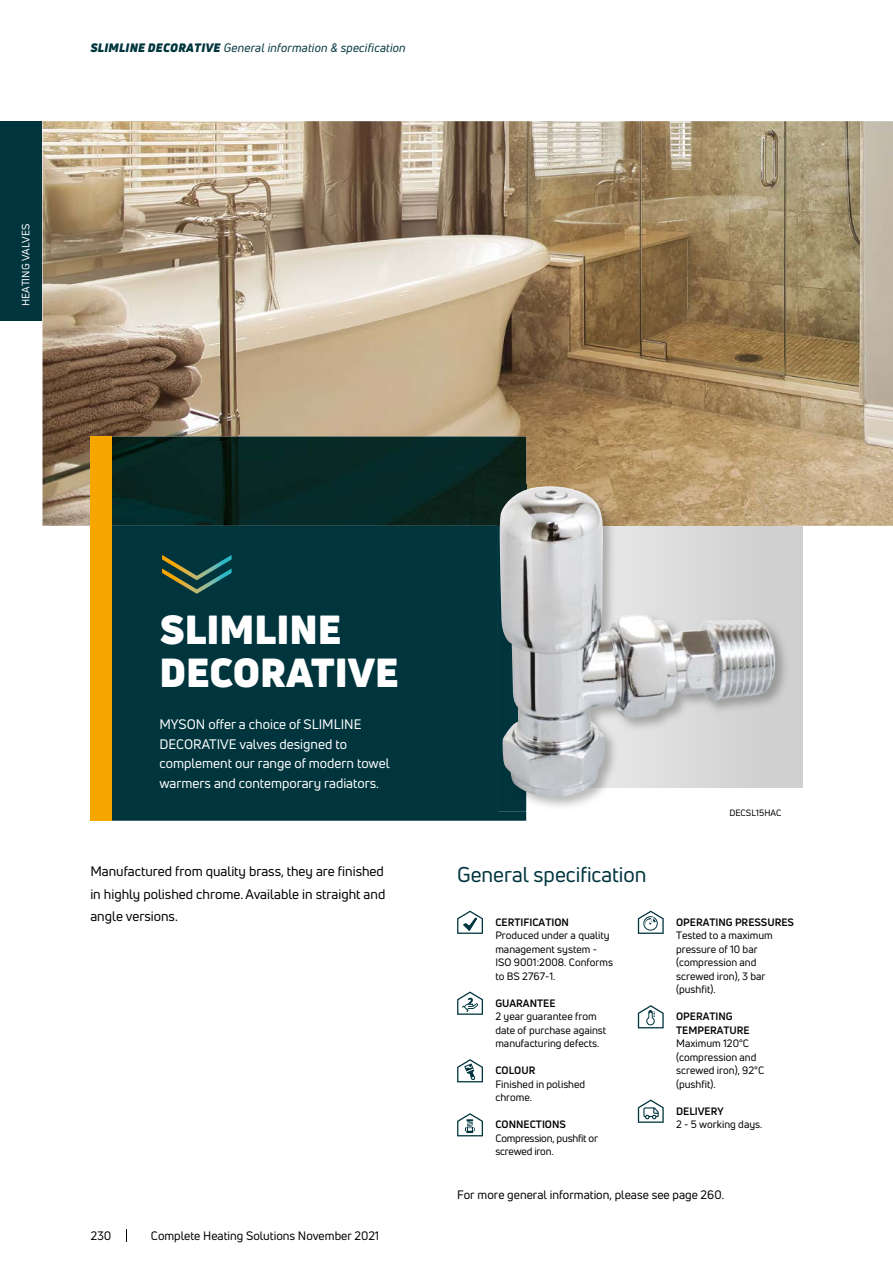
<style>
.page{position:relative;width:893px;height:1263px;background:#fff}
.page>*{position:absolute;margin:0;border:0;box-sizing:border-box;transform-origin:0 0}
.t1{font:900 39.75px/43.5px "Uni Neue";color:#fff}
.t2{font:21px "Uni Neue";color:#00353e}
.t3{font:13.5px/19.5px "Uni Neue";color:#fff}
.t4{font:13.5px/22.5px "Uni Neue";color:#000;text-align:justify}
.t5{font:12px "Uni Neue";color:#000}
.t6{font:italic 12px "Uni Neue";letter-spacing:.02em;color:#00353e}
.t7{font:10.5px/13.5px "Uni Neue";color:#000}
.t8{font:700 10.5px/13.5px "Uni Neue";color:#000}
.t9{font:10.5px/13.5px "Uni Neue";letter-spacing:-.02em;color:#000}
.t10{font:10.5px "Uni Neue";color:#fff}
.t11{font:9px "Uni Neue";color:#000}
.s1{font-weight:900}
</style>
<div class="page">
<div style="left:0;top:121px;width:43px;height:200px;background:#00353e"></div>
<svg style="left:126px;top:1229px;width:1px;height:13px"></svg>
<div style="left:790px;top:526px;width:13px;height:262px;background:#d0d0d0"></div>
<img style="left:43px;top:121px;width:850px;height:405px">
<svg style="left:457px;top:910px;width:26px;height:24px"></svg>
<svg style="left:457px;top:991px;width:26px;height:24px"></svg>
<svg style="left:457px;top:1059px;width:26px;height:23px"></svg>
<svg style="left:457px;top:1113px;width:26px;height:23px"></svg>
<svg style="left:638px;top:910px;width:26px;height:24px"></svg>
<svg style="left:638px;top:1005px;width:26px;height:23px"></svg>
<svg style="left:638px;top:1099px;width:26px;height:24px"></svg>
<div style="left:112px;top:526px;width:414px;height:295px;background:#00353e"></div>
<img style="left:112px;top:436px;width:414px;height:90px">
<div style="left:90px;top:436px;width:22px;height:385px;background:#f7a600"></div>
<svg style="left:162px;top:555px;width:70px;height:39px;background:#265147"></svg>
<img style="left:498px;top:484px;width:292px;height:327px">
<img style="left:499px;top:486px;width:277px;height:312px">
<p class="t6" style="left:90px;top:40px;width:317px"><span class="s1">SLIMLINE DECORATIVE</span> General information &amp; specification</p>
<p class="t10" style="left:19px;top:306px;width:84px;rotate:-90deg">HEATING VALVES</p>
<h1 class="t1" style="left:159px;top:607px;width:241px">SLIMLINE<br>DECORATIVE</h1>
<p class="t3" style="left:159px;top:714px;width:232px">MYSON offer a choice of SLIMLINE DECORATIVE valves designed to complement our range of modern towel warmers and contemporary radiators.</p>
<p class="t4" style="left:90px;top:860px;width:296px">Manufactured from quality brass, they are finished in highly polished chrome. Available in straight and angle versions.</p>
<h2 class="t2" style="left:457px;top:861px;width:191px">General specification</h2>
<p class="t8" style="left:495px;top:915px;width:75px">CERTIFICATION</p>
<p class="t7" style="left:495px;top:929px;width:119px">Produced under a quality management system -<br>ISO 9001:2008. Conforms to BS 2767-1.</p>
<p class="t8" style="left:495px;top:996px;width:62px">GUARANTEE</p>
<p class="t7" style="left:495px;top:1010px;width:112px">2 year guarantee from date of purchase against manufacturing defects.</p>
<p class="t8" style="left:495px;top:1064px;width:41px">COLOUR</p>
<p class="t7" style="left:495px;top:1077px;width:91px">Finished in polished chrome.</p>
<p class="t8" style="left:495px;top:1118px;width:72px">CONNECTIONS</p>
<p class="t9" style="left:495px;top:1131px;width:104px">Compression, pushfit or screwed iron.</p>
<p class="t11" style="left:729px;top:807px;width:53px">DECSL15HAC</p>
<p class="t8" style="left:676px;top:915px;width:119px">OPERATING PRESSURES</p>
<p class="t7" style="left:676px;top:929px;width:98px">Tested to a maximum pressure of 10 bar (compression and screwed iron), 3 bar (pushfit).</p>
<p class="t8" style="left:676px;top:1010px;width:75px">OPERATING<br>TEMPERATURE</p>
<p class="t7" style="left:676px;top:1037px;width:90px">Maximum 120°C (compression and screwed iron), 92°C (pushfit).</p>
<p class="t8" style="left:676px;top:1104px;width:49px">DELIVERY</p>
<p class="t7" style="left:676px;top:1118px;width:88px">2 - 5 working days.</p>
<p class="t5" style="left:90px;top:1228px;width:22px">230</p>
<p class="t5" style="left:151px;top:1228px;width:230px">Complete Heating Solutions November 2021</p>
<p class="t5" style="left:457px;top:1187px;width:269px">For more general information, please see page 260.</p>
</div>
